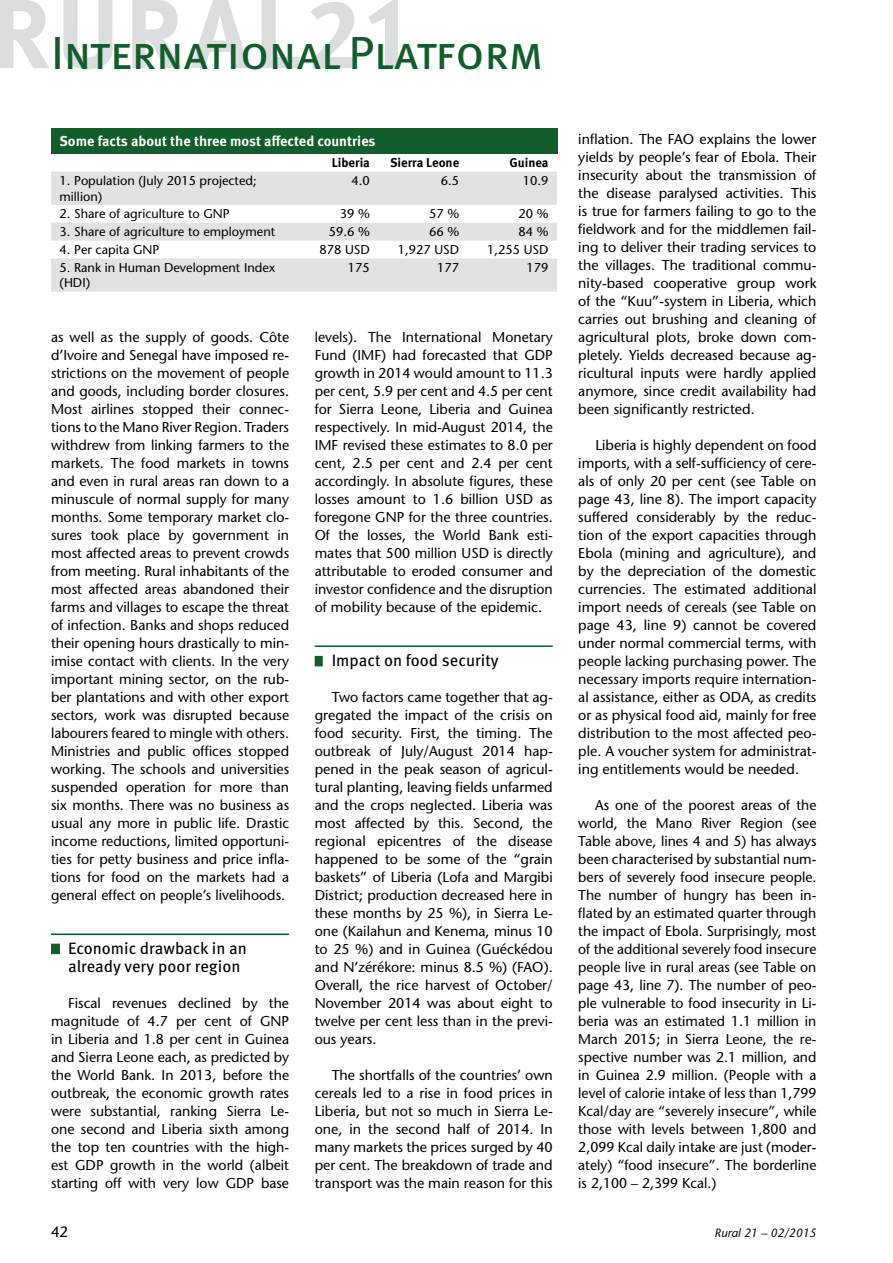
<style>
.page{position:relative;width:893px;height:1263px;background:#fff}
.page>*{position:absolute;margin:0;border:0;box-sizing:border-box;transform-origin:0 0}
.t1{font:46.5px "Meta Pro";letter-spacing:-.01em;color:#135d2c}
.t2{font:16.5px/18px "Meta Pro";color:#000}
.t3{font:500 15px "Stone Sans Std";color:#000}
.t4{font:500 14.25px/18px "Stone Sans Std";color:#000;text-align:justify}
.t5{font:700 14.25px "Meta Pro";color:#fff}
.t6{font:500 12.75px/15.3px "Stone Sans Std";color:#000}
.t7{font:700 12.75px "Meta Pro";color:#000}
.t8{font:italic 500 12px "Stone Sans Std";color:#000}
</style>
<div class="page">
<svg style="left:0;top:0;width:398px;height:69px"></svg>
<hr style="left:51px;top:933px;width:238px;height:2px;background:#135d2c">
<div style="left:51px;top:944px;width:9px;height:10px;background:#135d2c"></div>
<hr style="left:315px;top:645px;width:238px;height:2px;background:#135d2c">
<div style="left:315px;top:656px;width:8px;height:10px;background:#135d2c"></div>
<div style="left:51px;top:128px;width:506px;height:26px;background:#135d2c"></div>
<svg style="left:51px;top:172px;width:506px;height:120px;fill:#e1e2e3"></svg>
<h1 class="t1" style="left:51px;top:23px;width:494px">International Platform</h1>
<p class="t5" style="left:60px;top:132px;width:318px">Some facts about the three most affected countries</p>
<p class="t7" style="left:332px;top:155px;width:40px">Liberia</p>
<p class="t7" style="left:390px;top:155px;width:71px">Sierra Leone</p>
<p class="t7" style="left:509px;top:155px;width:41px">Guinea</p>
<p class="t6" style="left:60px;top:173px;width:199px">1. Population (July 2015 projected; million)</p>
<p class="t6" style="left:352px;top:173px;width:20px">4.0</p>
<p class="t6" style="left:441px;top:173px;width:20px">6.5</p>
<p class="t6" style="left:523px;top:173px;width:27px">10.9</p>
<p class="t6" style="left:60px;top:206px;width:172px">2. Share of agriculture to GNP</p>
<p class="t6" style="left:340px;top:206px;width:32px">39 %</p>
<p class="t6" style="left:429px;top:206px;width:32px">57 %</p>
<p class="t6" style="left:518px;top:206px;width:32px">20 %</p>
<p class="t6" style="left:60px;top:224px;width:217px">3. Share of agriculture to employment</p>
<p class="t6" style="left:329px;top:224px;width:43px">59.6 %</p>
<p class="t6" style="left:429px;top:224px;width:32px">66 %</p>
<p class="t6" style="left:518px;top:224px;width:32px">84 %</p>
<p class="t6" style="left:60px;top:242px;width:101px">4. Per capita GNP</p>
<p class="t6" style="left:319px;top:242px;width:52px">878 USD</p>
<p class="t6" style="left:398px;top:242px;width:63px">1,927 USD</p>
<p class="t6" style="left:487px;top:242px;width:63px">1,255 USD</p>
<p class="t6" style="left:60px;top:260px;width:217px">5. Rank in Human Development Index (HDI)</p>
<p class="t6" style="left:348px;top:260px;width:23px">175</p>
<p class="t6" style="left:437px;top:260px;width:23px">177</p>
<p class="t6" style="left:527px;top:260px;width:23px">179</p>
<p class="t4" style="left:51px;top:328px;width:240px">as well as the supply of goods. Côte d’Ivoire and Senegal have imposed re&shy;strictions on the movement of people and goods, including border closures.<br>Most airlines stopped their connec&shy;tions to the Mano River Region. Traders withdrew from linking farmers to the markets. The food markets in towns and even in rural areas ran down to a minuscule of normal supply for many months. Some temporary market clo&shy;sures took place by government in most affected areas to prevent crowds from meeting. Rural inhabitants of the most affected areas abandoned their farms and villages to escape the threat of infection. Banks and shops reduced their opening hours drastically to min&shy;imise contact with clients. In the very important mining sector, on the rub&shy;ber plantations and with other export sectors, work was disrupted because labourers feared to mingle with others.<br>Ministries and public offices stopped working. The schools and universities suspended operation for more than six months. There was no business as usual any more in public life. Drastic income reductions, limited opportuni&shy;ties for petty business and price infla&shy;tions for food on the markets had a general effect on people’s livelihoods.</p>
<p class="t2" style="left:68px;top:940px;width:180px">Economic drawback in an already very poor region</p>
<p class="t4" style="left:51px;top:994px;width:240px;text-indent:17px">Fiscal revenues declined by the magnitude of 4.7 per cent of GNP in Liberia and 1.8 per cent in Guinea and Sierra Leone each, as predicted by the World Bank. In 2013, before the outbreak, the economic growth rates were substantial, ranking Sierra Le&shy;one second and Liberia sixth among the top ten countries with the high&shy;est GDP growth in the world (albeit starting off with very low GDP base</p>
<p class="t4" style="left:315px;top:328px;width:240px">levels). The International Monetary Fund (IMF) had forecasted that GDP growth in 2014 would amount to 11.3 per cent, 5.9 per cent and 4.5 per cent for Sierra Leone, Liberia and Guinea respectively. In mid-August 2014, the IMF revised these estimates to 8.0 per cent, 2.5 per cent and 2.4 per cent accordingly. In absolute figures, these losses amount to 1.6 billion USD as foregone GNP for the three countries.<br>Of the losses, the World Bank esti&shy;mates that 500 million USD is directly attributable to eroded consumer and investor confidence and the disruption of mobility because of the epidemic.</p>
<p class="t2" style="left:332px;top:652px;width:169px">Impact on food security</p>
<p class="t4" style="left:315px;top:688px;width:240px;text-indent:17px">Two factors came together that ag&shy;gregated the impact of the crisis on food security. First, the timing. The outbreak of July/August 2014 hap&shy;pened in the peak season of agricul&shy;tural planting, leaving fields unfarmed and the crops neglected. Liberia was most affected by this. Second, the regional epicentres of the disease happened to be some of the “grain baskets” of Liberia (Lofa and Margibi District; production decreased here in these months by 25 %), in Sierra Le&shy;one (Kailahun and Kenema, minus 10 to 25 %) and in Guinea (Guéckédou and N’zérékore: minus 8.5 %) (FAO).<br>Overall, the rice harvest of October/ November 2014 was about eight to twelve per cent less than in the previ&shy;ous years.</p>
<p class="t4" style="left:315px;top:1066px;width:240px;text-indent:17px">The shortfalls of the countries’ own cereals led to a rise in food prices in Liberia, but not so much in Sierra Le&shy;one, in the second half of 2014. In many markets the prices surged by 40 per cent. The breakdown of trade and transport was the main reason for this</p>
<p class="t4" style="left:578px;top:130px;width:240px">inflation. The FAO explains the lower yields by people’s fear of Ebola. Their insecurity about the transmission of the disease paralysed activities. This is true for farmers failing to go to the fieldwork and for the middlemen fail&shy;ing to deliver their trading services to the villages. The traditional commu&shy;nity-based cooperative group work of the “Kuu”-system in Liberia, which carries out brushing and cleaning of agricultural plots, broke down com&shy;pletely. Yields decreased because ag&shy;ricultural inputs were hardly applied anymore, since credit availability had been significantly restricted.</p>
<p class="t4" style="left:578px;top:436px;width:240px;text-indent:17px">Liberia is highly dependent on food imports, with a self-sufficiency of cere&shy;als of only 20 per cent (see Table on page 43, line 8). The import capacity suffered considerably by the reduc&shy;tion of the export capacities through Ebola (mining and agriculture), and by the depreciation of the domestic currencies. The estimated additional import needs of cereals (see Table on page 43, line 9) cannot be covered under normal commercial terms, with people lacking purchasing power. The necessary imports require internation&shy;al assistance, either as ODA, as credits or as physical food aid, mainly for free distribution to the most affected peo&shy;ple. A voucher system for administrat&shy;ing entitlements would be needed.</p>
<p class="t4" style="left:578px;top:796px;width:240px;text-indent:17px">As one of the poorest areas of the world, the Mano River Region (see Table above, lines 4 and 5) has always been characterised by substantial num&shy;bers of severely food insecure people.<br>The number of hungry has been in&shy;flated by an estimated quarter through the impact of Ebola. Surprisingly, most of the additional severely food insecure people live in rural areas (see Table on page 43, line 7). The number of peo&shy;ple vulnerable to food insecurity in Li&shy;beria was an estimated 1.1 million in March 2015; in Sierra Leone, the re&shy;spective number was 2.1 million, and in Guinea 2.9 million. (People with a level of calorie intake of less than 1,799<br>Kcal/day are “severely insecure”, while those with levels between 1,800 and 2,099 Kcal daily intake are just (moder&shy;ately) “food insecure”. The borderline is 2,100 – 2,399 Kcal.)</p>
<p class="t3" style="left:51px;top:1223px;width:19px">42</p>
<p class="t8" style="left:715px;top:1226px;width:103px">Rural 21 – 02/2015</p>
</div>
